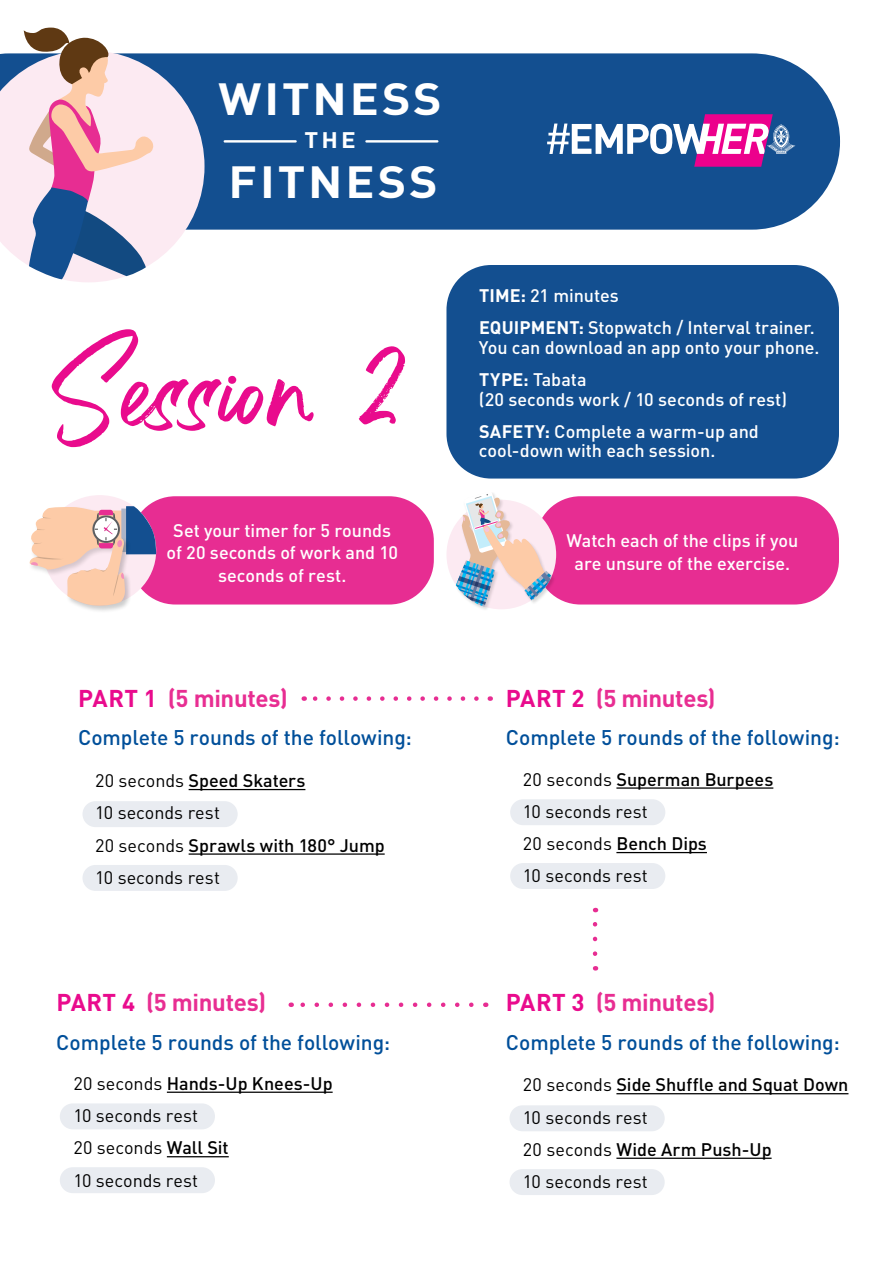
<style>
.page{position:relative;width:893px;height:1263px;background:#fff}
.page>*{position:absolute;margin:0;border:0;box-sizing:border-box;transform-origin:0 0}
.t1{font:73.5px "Costa Rica";letter-spacing:-.01em;color:#e90b8d}
.t2{font:700 44.55px/82.3px "DINOT";letter-spacing:.06em;color:#fff;scale:1.09 1}
.t3{font:700 24px "DINOT";letter-spacing:-.015em;color:#e82e92}
.t4{font:700 22.2px "DINOT";color:#fff;scale:1.09 1}
.t5{font:500 21px "DINOT";letter-spacing:-.005em;color:#004f9a}
.t6{font:18px/32.2px "DINOT";color:#000}
.t7{font:500 18px/22.5px "DINOT";color:#fff}
.s1{font-weight:700}
.s2{color:#e90b8d}
.s3{font-weight:500}
</style>
<div class="page">
<div style="left:205px;top:53px;width:635px;height:177px;background:#134f90"></div>
<svg style="left:547px;top:114px;width:248px;height:53px"></svg>
<div style="left:446px;top:265px;width:393px;height:213px;background:#134f90;border-radius:45px"></div>
<div style="left:131px;top:496px;width:303px;height:108px;background:#e72d92;border-radius:45px"></div>
<div style="left:83px;top:865px;width:155px;height:26px;background:#e9ecf1;border-radius:13px"></div>
<div style="left:83px;top:801px;width:155px;height:26px;background:#e9ecf1;border-radius:13px"></div>
<hr style="left:189px;top:789px;width:116px;height:1px;background:#000">
<hr style="left:189px;top:853px;width:196px;height:2px;background:#000">
<div style="left:536px;top:496px;width:303px;height:108px;background:#e72d92;border-radius:45px"></div>
<div style="left:446px;top:500px;width:110px;height:109px;background:#fceaf2;border-radius:50%"></div>
<div style="left:456px;top:492px;width:99px;height:118px;background:#000;opacity:.15"></div>
<svg style="left:456px;top:492px;width:97px;height:115px"></svg>
<div style="left:43px;top:495px;width:113px;height:111px;background:#fceaf2;border-radius:50%"></div>
<div style="left:67px;top:537px;width:64px;height:75px;background:#000;opacity:.2"></div>
<svg style="left:30px;top:506px;width:127px;height:101px"></svg>
<svg style="left:0;top:53px;width:205px;height:229px;fill:#fceaf2"></svg>
<svg style="left:24px;top:27px;width:131px;height:253px;background:#c0aebf"></svg>
<hr style="left:225px;top:140px;width:71px;height:3px;background:#fff">
<hr style="left:366px;top:140px;width:71px;height:3px;background:#fff">
<div style="left:510px;top:863px;width:155px;height:26px;background:#e9ecf1;border-radius:13px"></div>
<div style="left:510px;top:799px;width:155px;height:26px;background:#e9ecf1;border-radius:13px"></div>
<hr style="left:616px;top:787px;width:157px;height:2px;background:#000">
<hr style="left:616px;top:852px;width:91px;height:1px;background:#000">
<div style="left:509px;top:1169px;width:156px;height:26px;background:#e9ecf1;border-radius:13px"></div>
<div style="left:509px;top:1105px;width:156px;height:26px;background:#e9ecf1;border-radius:13px"></div>
<hr style="left:616px;top:1093px;width:232px;height:1px;background:#000">
<hr style="left:616px;top:1157px;width:156px;height:2px;background:#000">
<div style="left:60px;top:1167px;width:155px;height:26px;background:#e9ecf1;border-radius:13px"></div>
<div style="left:60px;top:1103px;width:155px;height:26px;background:#e9ecf1;border-radius:13px"></div>
<hr style="left:167px;top:1091px;width:166px;height:2px;background:#000">
<hr style="left:167px;top:1156px;width:62px;height:1px;background:#000">
<svg style="left:304px;top:696px;width:172px;height:5px"></svg>
<svg style="left:593px;top:908px;width:4px;height:46px"></svg>
<svg style="left:300px;top:1002px;width:171px;height:5px"></svg>
<h2 class="t2" style="left:219px;top:57px;width:206px">WITNESS<br>FITNESS</h2>
<p class="t4" style="left:305px;top:125px;width:49px">THE</p>
<h1 class="t1" style="left:51px;top:372px;width:364px">SESSION 2</h1>
<p class="t7" style="left:166px;top:519px;width:233px;text-align:center">Set your timer for 5 rounds of 20 seconds of work and 10 seconds of rest.</p>
<p class="t7" style="left:479px;top:279px;width:337px;line-height:32.2px"><span class="s1">TIME:</span> 21 minutes<br><span class="s1">EQUIPMENT:</span> Stopwatch / Interval trainer.</p>
<p class="t7" style="left:479px;top:331px;width:342px;line-height:32.2px">You can download an app onto your phone.<br><span class="s1">TYPE:</span> Tabata</p>
<p class="t7" style="left:479px;top:382px;width:310px;line-height:32.2px">(20 seconds work / 10 seconds of rest)<br><span class="s1">SAFETY:</span> Complete a warm-up and</p>
<p class="t7" style="left:479px;top:439px;width:238px">cool-down with each session.</p>
<p class="t7" style="left:566px;top:529px;width:233px;text-align:center">Watch each of the clips if you are unsure of the exercise.</p>
<h3 class="t3" style="left:78px;top:683px;width:211px"><span class="s2">PART 1</span> (5 minutes)</h3>
<p class="t5" style="left:78px;top:724px;width:335px">Complete 5 rounds of the following:</p>
<p class="t6" style="left:95px;top:764px;width:291px">20 seconds <span class="s3">Speed Skaters<br></span>10 seconds rest<br>20 seconds <span class="s3">Sprawls with 180° Jump<br></span>10 seconds rest</p>
<h3 class="t3" style="left:506px;top:683px;width:211px"><span class="s2">PART 2</span> (5 minutes)</h3>
<p class="t5" style="left:506px;top:724px;width:335px">Complete 5 rounds of the following:</p>
<p class="t6" style="left:523px;top:763px;width:252px">20 seconds <span class="s3">Superman Burpees<br></span>10 seconds rest<br>20 seconds <span class="s3">Bench Dips<br></span>10 seconds rest</p>
<h3 class="t3" style="left:56px;top:987px;width:211px"><span class="s2">PART 4</span> (5 minutes)</h3>
<p class="t5" style="left:56px;top:1028px;width:335px">Complete 5 rounds of the following:</p>
<p class="t6" style="left:73px;top:1067px;width:261px">20 seconds <span class="s3">Hands-Up Knees-Up<br></span>10 seconds rest<br>20 seconds <span class="s3">Wall Sit<br></span>10 seconds rest</p>
<h3 class="t3" style="left:506px;top:987px;width:211px"><span class="s2">PART 3</span> (5 minutes)</h3>
<p class="t5" style="left:506px;top:1028px;width:335px">Complete 5 rounds of the following:</p>
<p class="t6" style="left:523px;top:1068px;width:327px">20 seconds <span class="s3">Side Shuffle and Squat Down<br></span>10 seconds rest<br>20 seconds <span class="s3">Wide Arm Push-Up<br></span>10 seconds rest</p>
</div>
